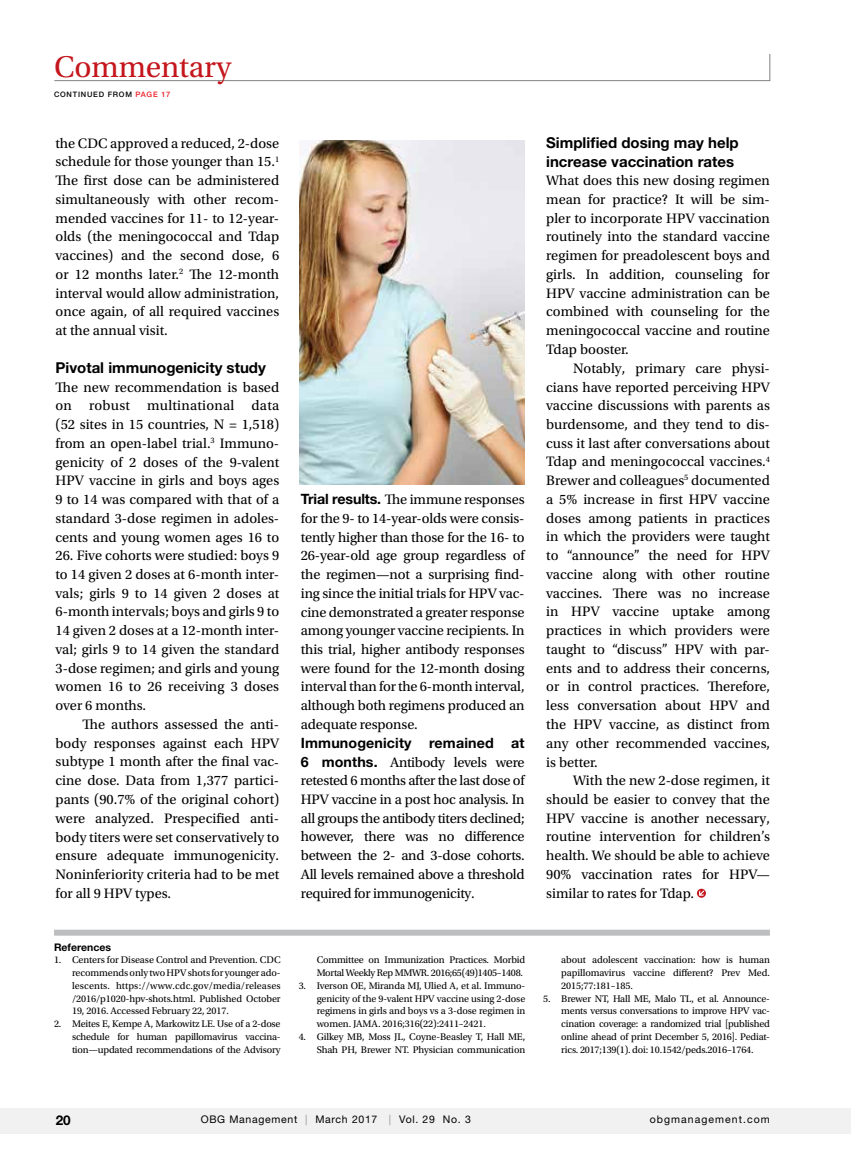
<style>
.page{position:relative;width:851px;height:1161px;background:#fff}
.page>*{position:absolute;margin:0;border:0;box-sizing:border-box;transform-origin:0 0}
.t1{font:31.5px "Utopia Std";letter-spacing:-.005em;color:#c4161c}
.t2{font:700 15px/18.8px "Helvetica Neue LT Std";color:#000}
.t3{font:14.4px/18.8px "Utopia Std";color:#000;text-align:justify}
.t4{font:700 14.25px "Helvetica Neue LT Std";letter-spacing:.01em;color:#000}
.t5{font:700 13.5px "Helvetica Neue LT Std";color:#000}
.t6{font:10.5px "Helvetica Neue LT Std";letter-spacing:.065em;color:#000}
.t7{font:10.5px "Helvetica Neue LT Std";letter-spacing:.1em;color:#000}
.t8{font:700 10.5px "Helvetica Neue LT Std";color:#000}
.t9{font:10.2px/12.8px "Utopia Std";letter-spacing:-.015em;color:#000;text-align:justify}
.t10{font:500 7.5px "Helvetica Neue LT Std";letter-spacing:.1em;color:#000}
.s1{color:#ed1d24}
.s2{font-family:"Helvetica Neue LT Std";font-weight:700;font-size:14.25px}
.s3{color:#939598}
</style>
<div class="page">
<svg style="left:54px;top:54px;width:716px;height:27px"></svg>
<div style="left:0;top:1108px;width:850px;height:26px;background:#f1f1f2"></div>
<svg style="left:697px;top:889px;width:9px;height:9px"></svg>
<div style="left:54px;top:930px;width:716px;height:6px;background:#bcbec0"></div>
<img style="left:300px;top:140px;width:224px;height:344px">
<h1 class="t1" style="left:54px;top:49px;width:179px">Commentary</h1>
<p class="t10" style="left:54px;top:90px;width:118px">CONTINUED FROM <span class="s1">PAGE 17</span></p>
<p class="t3" style="left:55px;top:134px;width:225px">the CDC approved a reduced, 2-dose schedule for those younger than 15.<sup>1<br></sup>The first dose can be administered simultaneously with other recom&shy;mended vaccines for 11- to 12-year&shy;olds (the meningococcal and Tdap vaccines) and the second dose, 6 or 12 months later.<sup>2</sup> The 12-month interval would allow administration, once again, of all required vaccines at the annual visit.</p>
<p class="t2" style="left:56px;top:358px;width:212px">Pivotal immunogenicity study</p>
<p class="t3" style="left:56px;top:378px;width:225px">The new recommendation is based on robust multinational data (52 sites in 15 countries, N = 1,518) from an open-label trial.<sup>3</sup> Immuno&shy;genicity of 2 doses of the 9-valent HPV vaccine in girls and boys ages 9 to 14 was compared with that of a standard 3-dose regimen in adoles&shy;cents and young women ages 16 to</p>
<p class="t3" style="left:56px;top:546px;width:225px">26. Five cohorts were studied: boys 9 to 14 given 2 doses at 6-month inter&shy;vals; girls 9 to 14 given 2 doses at 6-month intervals; boys and girls 9 to 14 given 2 doses at a 12-month inter&shy;val; girls 9 to 14 given the standard 3-dose regimen; and girls and young women 16 to 26 receiving 3 doses over 6 months.</p>
<p class="t3" style="left:56px;top:715px;width:225px;text-indent:27px">The authors assessed the anti&shy;body responses against each HPV subtype 1 month after the final vac&shy;cine dose. Data from 1,377 partici&shy;pants (90.7% of the original cohort) were analyzed. Prespecified anti&shy;body titers were set conservatively to ensure adequate immunogenicity.<br>Noninferiority criteria had to be met for all 9 HPV types.</p>
<p class="t8" style="left:54px;top:940px;width:58px">References</p>
<p class="t9" style="left:72px;top:954px;width:210px;text-indent:-18px">1. Centers for Disease Control and Prevention. CDC recommends only two HPV shots for younger ado&shy;lescents. https://www.cdc.gov/media/releases /2016/p1020-hpv-shots.html. Published October 19, 2016. Accessed February 22, 2017.</p>
<p class="t9" style="left:72px;top:1018px;width:210px;text-indent:-18px">2. Meites E, Kempe A, Markowitz LE. Use of a 2-dose schedule for human papillomavirus vaccina&shy;tion—updated recommendations of the Advisory</p>
<p class="t3" style="left:301px;top:490px;width:225px"><span class="s2">Trial results.</span> The immune responses for the 9- to 14-year-olds were consis&shy;tently higher than those for the 16- to 26-year-old age group regardless of the regimen—not a surprising find&shy;ing since the initial trials for HPV vac&shy;cine demonstrated a greater response among younger vaccine recipients. In this trial, higher antibody responses were found for the 12-month dosing interval than for the 6-month interval, although both regimens produced an adequate response.</p>
<p class="t4" style="left:301px;top:734px;width:225px">Immunogenicity remained at</p>
<p class="t3" style="left:301px;top:753px;width:225px"><span class="s2">6 months.</span> Antibody levels were retested 6 months after the last dose of HPV vaccine in a post hoc analysis. In all groups the antibody titers declined; however, there was no difference between the 2- and 3-dose cohorts.<br>All levels remained above a threshold required for immunogenicity.</p>
<p class="t9" style="left:317px;top:954px;width:210px">Committee on Immunization Practices. Morbid<br>Mortal Weekly Rep MMWR. 2016;65(49)1405–1408.</p>
<p class="t9" style="left:317px;top:979px;width:210px;text-indent:-18px">3. Iverson OE, Miranda MJ, Ulied A, et al. Immuno&shy;genicity of the 9-valent HPV vaccine using 2-dose regimens in girls and boys vs a 3-dose regimen in women. JAMA. 2016;316(22):2411–2421.</p>
<p class="t9" style="left:298px;top:1030px;width:228px;text-align:right">4. Gilkey MB, Moss JL, Coyne-Beasley T, Hall ME,<br>Shah PH, Brewer NT. Physician communication</p>
<p class="t2" style="left:546px;top:133px;width:194px">Simplified dosing may help increase vaccination rates</p>
<p class="t3" style="left:546px;top:171px;width:225px">What does this new dosing regimen mean for practice? It will be sim&shy;pler to incorporate HPV vaccination routinely into the standard vaccine regimen for preadolescent boys and girls. In addition, counseling for HPV vaccine administration can be combined with counseling for the meningococcal vaccine and routine Tdap booster.</p>
<p class="t3" style="left:546px;top:359px;width:225px;text-indent:27px">Notably, primary care physi&shy;cians have reported perceiving HPV vaccine discussions with parents as burdensome, and they tend to dis&shy;cuss it last after conversations about Tdap and meningococcal vaccines.<sup>4<br></sup>Brewer and colleagues<sup>5</sup> documented a 5% increase in first HPV vaccine doses among patients in practices in which the providers were taught to “announce” the need for HPV vaccine along with other routine vaccines. There was no increase in HPV vaccine uptake among practices in which providers were taught to “discuss” HPV with par&shy;ents and to address their concerns, or in control practices. Therefore, less conversation about HPV and the HPV vaccine, as distinct from any other recommended vaccines, is better.</p>
<p class="t3" style="left:546px;top:771px;width:225px;text-indent:27px">With the new 2-dose regimen, it should be easier to convey that the HPV vaccine is another necessary, routine intervention for children’s health. We should be able to achieve 90% vaccination rates for HPV— similar to rates for Tdap.</p>
<p class="t9" style="left:561px;top:954px;width:210px">about adolescent vaccination: how is human papillomavirus vaccine different? Prev Med.<br>2015;77:181–185.</p>
<p class="t9" style="left:561px;top:992px;width:210px;text-indent:-18px">5. Brewer NT, Hall ME, Malo TL, et al. Announce&shy;ments versus conversations to improve HPV vac&shy;cination coverage: a randomized trial [published online ahead of print December 5, 2016]. Pediat&shy;rics. 2017;139(1). doi: 10.1542/peds.2016–1764.</p>
<p class="t5" style="left:56px;top:1112px;width:17px">20</p>
<p class="t6" style="left:201px;top:1114px;width:272px">OBG Management <span class="s3">|</span> March 2017 <span class="s3">|</span> Vol. 29 No. 3</p>
<p class="t7" style="left:649px;top:1114px;width:122px">obgmanagement.com</p>
</div>
